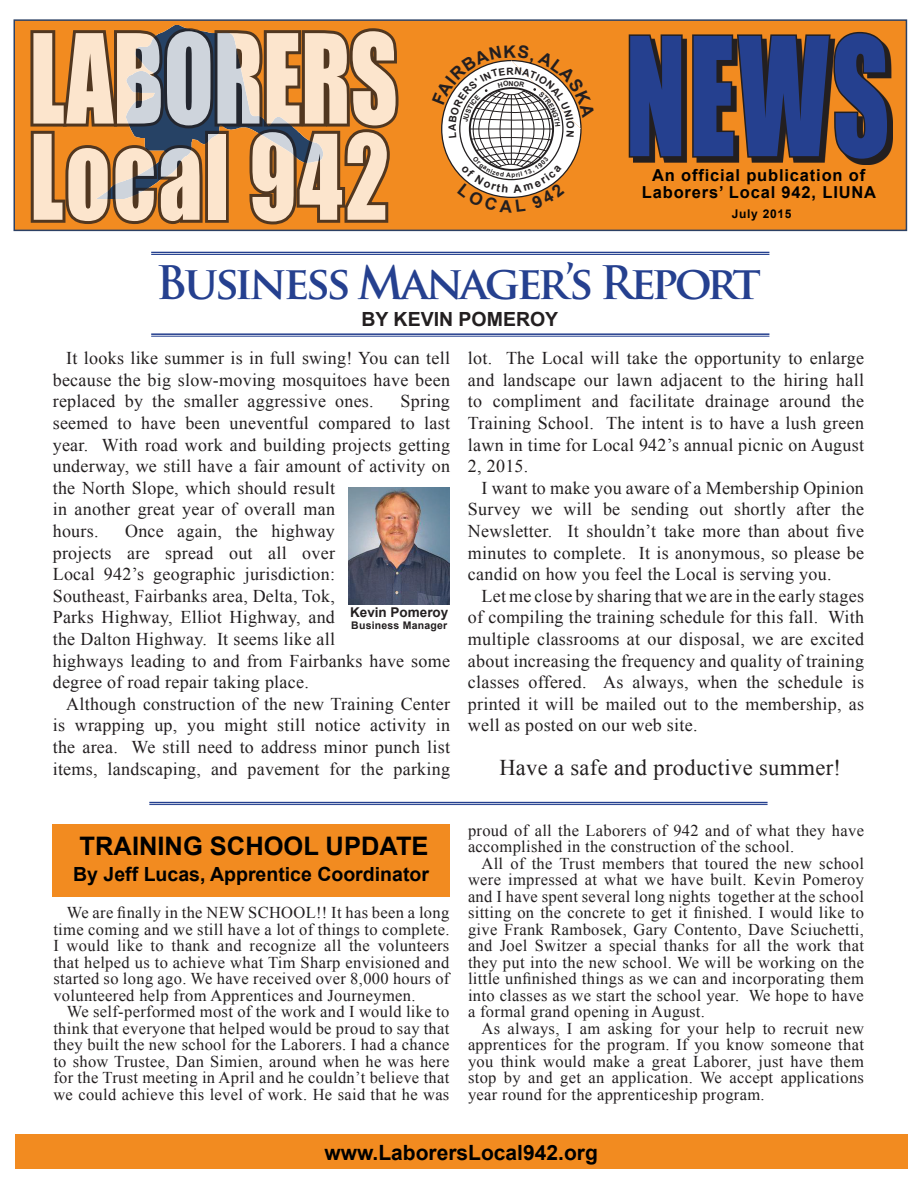
<style>
.page{position:relative;width:918px;height:1188px;background:#fff}
.page>*{position:absolute;margin:0;border:0;box-sizing:border-box;transform-origin:0 0}
.t1{font:152.1px "Impact";color:#25408f;scale:.73 1}
.t2{font:114.3px "Impact";color:#fff;scale:.8 1}
.t3{font:108.75px "Impact";letter-spacing:.03em;color:#fff;scale:.8 1}
.t4{font:700 45px "Trajan Pro";letter-spacing:-.08em;color:#25408f}
.t5{font:700 25.5px "Arial";color:#000}
.t6{font:22.5px "Times New Roman";letter-spacing:.015em;color:#231f20}
.t7{font:700 21px "Arial";color:#000}
.t8{font:700 19.5px "Arial";color:#000}
.t9{font:700 19.5px "Arial";color:#231f20}
.t10{font:18px/21.6px "Times New Roman";letter-spacing:.015em;color:#231f20;text-align:justify}
.t11{font:16.5px/16.5px "Times New Roman";letter-spacing:.02em;color:#231f20;text-align:justify}
.t12{font:700 16.5px/16.5px "Arial";letter-spacing:.05em;color:#000;text-align:center}
.t13{font:700 13.5px "Arial";color:#231f20}
.t14{font:700 12px "Arial";letter-spacing:.06em;color:#000}
.t15{font:700 10.5px "Arial";letter-spacing:.02em;color:#231f20}
</style>
<div class="page">
<div style="left:14px;top:19px;width:893px;height:212px;background:#f28b20;border:2px solid #2c4165"></div>
<svg style="left:27px;top:19px;width:376px;height:210px"></svg>
<svg style="left:633px;top:38px;width:260px;height:125px"></svg>
<svg style="left:628px;top:34px;width:56px;height:125px"></svg>
<svg style="left:691px;top:31px;width:199px;height:134px"></svg>
<img style="left:348px;top:488px;width:102px;height:116px">
<hr style="left:151px;top:252px;width:618px;height:1px;background:#25408f">
<hr style="left:151px;top:254px;width:618px;height:1px;background:#25408f">
<hr style="left:151px;top:333px;width:618px;height:2px;background:#25408f">
<hr style="left:151px;top:336px;width:618px;height:1px;background:#25408f">
<hr style="left:149px;top:802px;width:619px;height:1px;background:#25408f">
<hr style="left:149px;top:804px;width:619px;height:1px;background:#25408f">
<div style="left:53px;top:824px;width:397px;height:72px;background:#f28b20"></div>
<div style="left:15px;top:1135px;width:892px;height:34px;background:#f28b20"></div>
<svg style="left:441px;top:60px;width:141px;height:138px"></svg>
<h2 class="t2" style="left:30px;top:-10px;width:462px">LABORERS</h2>
<h3 class="t3" style="left:30px;top:93px;width:450px">Local 942</h3>
<h1 class="t1" style="left:626px;top:-22px;width:363px">NEWS</h1>
<p class="t12" style="left:642px;top:168px;width:236px">An official publication of<br>Laborers’ Local 942, LIUNA</p>
<p class="t14" style="left:732px;top:206px;width:61px">July 2015</p>
<h3 class="t4" style="left:156px;top:255px;width:607px">Business Manager’s Report</h3>
<p class="t9" style="left:361px;top:305px;width:198px">BY KEVIN POMEROY</p>
<p class="t10" style="left:53px;top:347px;width:399px;text-indent:14px">It looks like summer is in full swing! You can tell because the big slow-moving mosquitoes have been replaced by the smaller aggressive ones.</p>
<p class="t10" style="left:53px;top:390px;width:399px;text-align:left;text-indent:348px">Spring seemed to have been uneventful compared to last year. With road work and building projects getting underway, we still have a fair amount of activity on the North Slope, which should result<br>in another great year of overall man<br>hours.</p>
<p class="t10" style="left:53px;top:520px;width:399px;text-align:left;text-indent:72px">Once again, the highway<br>projects are spread out all over<br>Local 942’s geographic jurisdiction:<br>Southeast, Fairbanks area, Delta, Tok,<br>Parks Highway, Elliot Highway, and<br>the Dalton Highway. It seems like all<br>highways leading to and from Fairbanks have some degree of road repair taking place.</p>
<p class="t10" style="left:53px;top:692px;width:399px;text-indent:14px">Although construction of the new Training Center is wrapping up, you might still notice activity in the area. We still need to address minor punch list items, landscaping, and pavement for the parking</p>
<p class="t13" style="left:350px;top:602px;width:100px">Kevin Pomeroy</p>
<p class="t15" style="left:351px;top:618px;width:97px">Business Manager</p>
<p class="t10" style="left:468px;top:347px;width:398px">lot. The Local will take the opportunity to enlarge and landscape our lawn adjacent to the hiring hall to compliment and facilitate drainage around the Training School. The intent is to have a lush green lawn in time for Local 942’s annual picnic on August 2, 2015.</p>
<p class="t10" style="left:468px;top:476px;width:398px;text-indent:14px">I want to make you aware of a Membership Opinion Survey we will be sending out shortly after the Newsletter. It shouldn’t take more than about five minutes to complete. It is anonymous, so please be candid on how you feel the Local is serving you.</p>
<p class="t10" style="left:468px;top:584px;width:398px;text-indent:14px">Let me close by sharing that we are in the early stages of compiling the training schedule for this fall. With multiple classrooms at our disposal, we are excited about increasing the frequency and quality of training classes offered. As always, when the schedule is printed it will be mailed out to the membership, as well as posted on our web site.</p>
<p class="t6" style="left:499px;top:752px;width:343px">Have a safe and productive summer!</p>
<h3 class="t5" style="left:80px;top:828px;width:350px">TRAINING SCHOOL UPDATE</h3>
<p class="t8" style="left:73px;top:861px;width:357px">By Jeff Lucas, Apprentice Coordinator</p>
<p class="t11" style="left:53px;top:904px;width:398px;text-indent:13px">We are finally in the NEW SCHOOL!! It has been a long time coming and we still have a lot of things to complete.<br>I would like to thank and recognize all the volunteers that helped us to achieve what Tim Sharp envisioned and started so long ago. We have received over 8,000 hours of volunteered help from Apprentices and Journeymen.</p>
<p class="t11" style="left:53px;top:1003px;width:398px;text-indent:13px">We self-performed most of the work and I would like to think that everyone that helped would be proud to say that they built the new school for the Laborers. I had a chance to show Trustee, Dan Simien, around when he was here for the Trust meeting in April and he couldn’t believe that we could achieve this level of work. He said that he was</p>
<p class="t11" style="left:468px;top:821px;width:398px">proud of all the Laborers of 942 and of what they have accomplished in the construction of the school.</p>
<p class="t11" style="left:468px;top:854px;width:398px;text-indent:13px">All of the Trust members that toured the new school were impressed at what we have built. Kevin Pomeroy and I have spent several long nights together at the school sitting on the concrete to get it finished. I would like to give Frank Rambosek, Gary Contento, Dave Sciuchetti, and Joel Switzer a special thanks for all the work that they put into the new school. We will be working on the little unfinished things as we can and incorporating them into classes as we start the school year. We hope to have a formal grand opening in August.</p>
<p class="t11" style="left:468px;top:1019px;width:398px;text-indent:13px">As always, I am asking for your help to recruit new apprentices for the program. If you know someone that you think would make a great Laborer, just have them stop by and get an application. We accept applications year round for the apprenticeship program.</p>
<p class="t7" style="left:324px;top:1138px;width:275px">www.LaborersLocal942.org</p>
</div>
